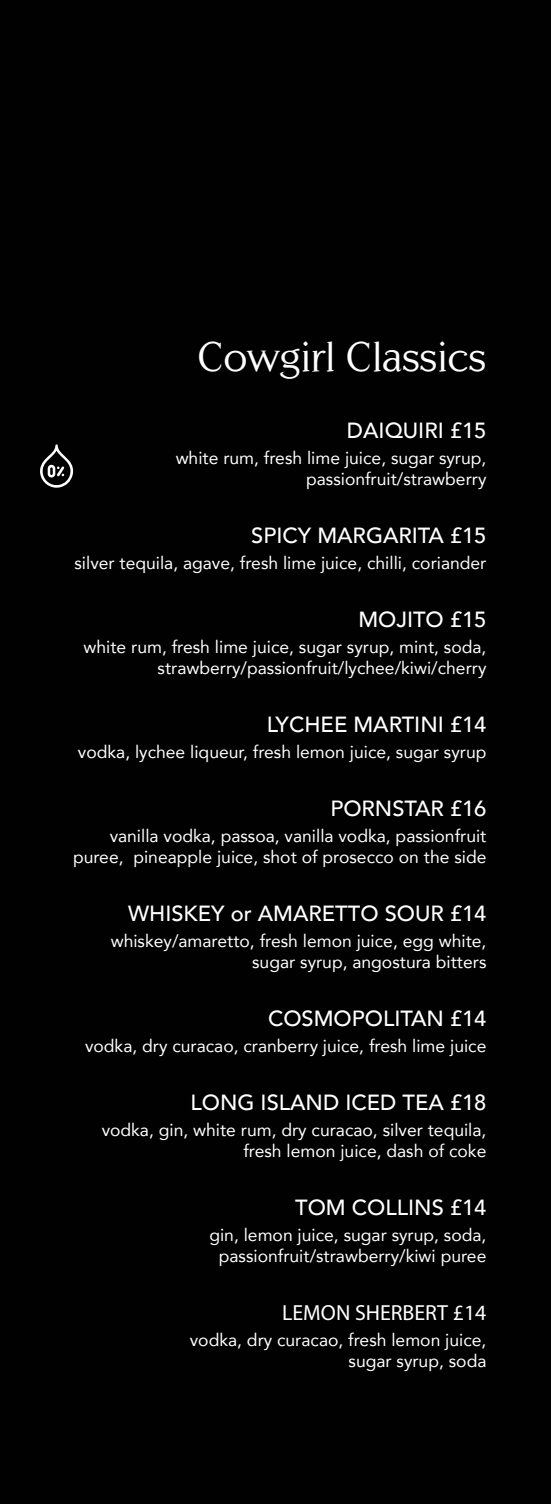
<style>
.page{position:relative;width:551px;height:1504px;background:#fff}
.page>*{position:absolute;margin:0;border:0;box-sizing:border-box;transform-origin:0 0}
.t1{font:42px "Centabel";color:#fff}
.t2{font:500 21.88px "Avenir";color:#fff}
.t3{font:21.88px "Myriad Pro";color:#fff}
.t4{font:17.5px/21px "Avenir";color:#fff;text-align:right}
</style>
<div class="page">
<div style="left:0;top:0;width:551px;height:1503px;background:#010101"></div>
<svg style="left:40px;top:444px;width:33px;height:43px"></svg>
<h1 class="t1" style="left:198px;top:332px;width:290px">Cowgirl Classics</h1>
<p class="t2" style="left:347px;top:411px;width:141px">DAIQUIRI £15</p>
<p class="t4" style="left:176px;top:446px;width:312px">white rum, fresh lime juice, sugar syrup, passionfruit/strawberry</p>
<p class="t2" style="left:251px;top:516px;width:237px">SPICY MARGARITA £15</p>
<p class="t4" style="left:74px;top:551px;width:413px">silver tequila, agave, fresh lime juice, chilli, coriander</p>
<p class="t2" style="left:358px;top:600px;width:129px">MOJITO £15</p>
<p class="t4" style="left:83px;top:635px;width:404px">white rum, fresh lime juice, sugar syrup, mint, soda, strawberry/passionfruit/lychee/kiwi/cherry</p>
<p class="t2" style="left:267px;top:705px;width:221px">LYCHEE MARTINI £14</p>
<p class="t4" style="left:78px;top:740px;width:410px">vodka, lychee liqueur, fresh lemon juice, sugar syrup</p>
<p class="t2" style="left:330px;top:789px;width:157px">PORNSTAR £16</p>
<p class="t4" style="left:73px;top:824px;width:415px">vanilla vodka, passoa, vanilla vodka, passionfruit puree, pineapple juice, shot of prosecco on the side</p>
<p class="t2" style="left:128px;top:894px;width:360px">WHISKEY or AMARETTO SOUR £14</p>
<p class="t4" style="left:111px;top:929px;width:377px">whiskey/amaretto, fresh lemon juice, egg white, sugar syrup, angostura bitters</p>
<p class="t2" style="left:268px;top:999px;width:220px">COSMOPOLITAN £14</p>
<p class="t4" style="left:85px;top:1034px;width:403px">vodka, dry curacao, cranberry juice, fresh lime juice</p>
<p class="t2" style="left:190px;top:1083px;width:297px">LONG ISLAND ICED TEA £18</p>
<p class="t4" style="left:102px;top:1118px;width:386px">vodka, gin, white rum, dry curacao, silver tequila, fresh lemon juice, dash of coke</p>
<p class="t2" style="left:295px;top:1188px;width:193px">TOM COLLINS £14</p>
<p class="t4" style="left:209px;top:1223px;width:278px;text-align:center">gin, lemon juice, sugar syrup, soda, passionfruit/strawberry/kiwi puree</p>
<p class="t3" style="left:282px;top:1298px;width:206px">LEMON SHERBERT £14</p>
<p class="t4" style="left:190px;top:1328px;width:298px">vodka, dry curacao, fresh lemon juice, sugar syrup, soda</p>
</div>
